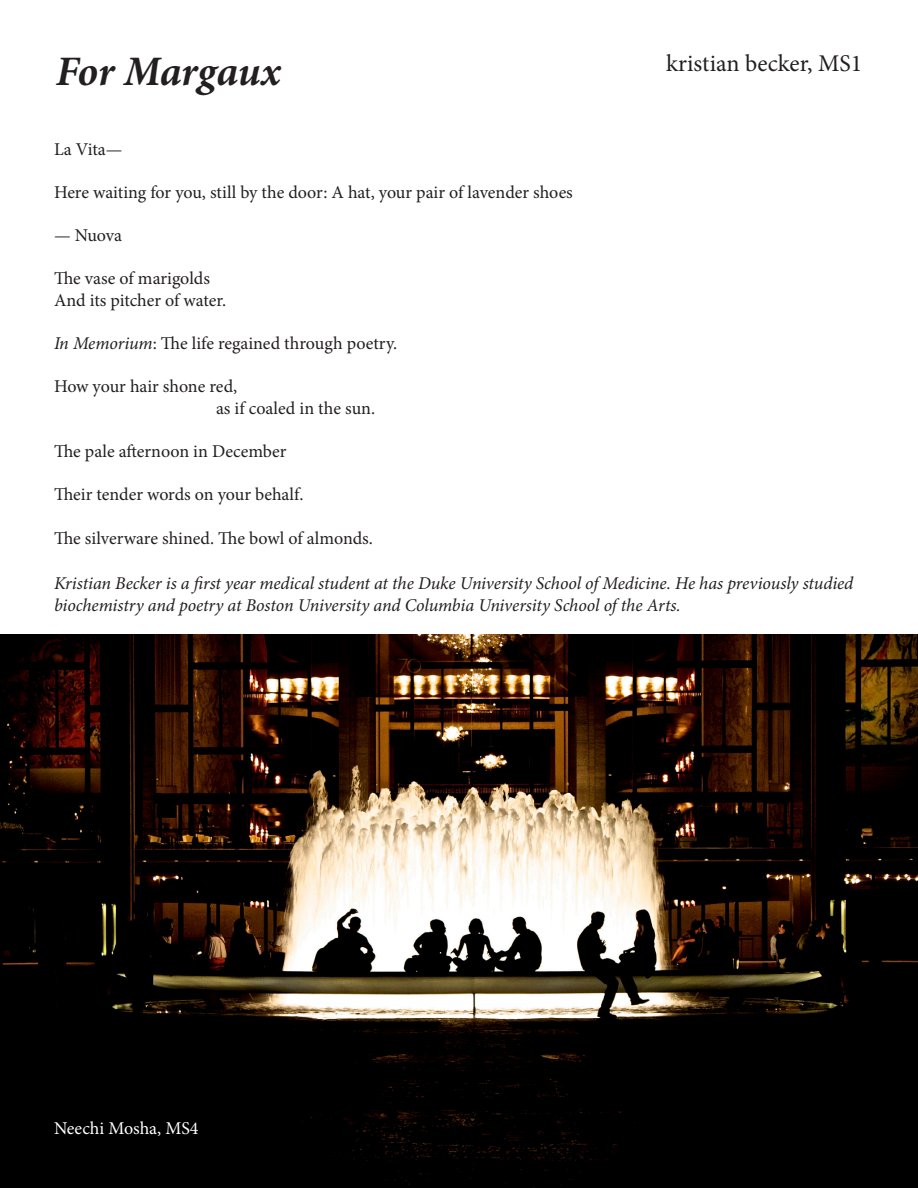
<style>
.page{position:relative;width:918px;height:1188px;background:#fff}
.page>*{position:absolute;margin:0;border:0;box-sizing:border-box;transform-origin:0 0}
.t1{font:italic 700 42px "Minion Pro";letter-spacing:-.005em;color:#231f20}
.t2{font:24px "Minion Pro";color:#231f20}
.t3{font:18px "Minion Pro";color:#231f20}
.t4{font:italic 18px/21.6px "Minion Pro";letter-spacing:-.005em;color:#231f20}
.t5{font:18px "Minion Pro";color:#fff}
.s1{font-style:italic}
</style>
<div class="page">
<img style="left:1px;top:634px;width:916px;height:554px">
<p class="t1" style="left:56px;top:41px;width:227px">For Margaux</p>
<p class="t2" style="left:666px;top:48px;width:198px">kristian becker, MS1</p>
<p class="t3" style="left:54px;top:137px;width:70px">La Vita—</p>
<p class="t3" style="left:54px;top:180px;width:520px">Here waiting for you, still by the door: A hat, your pair of lavender shoes</p>
<p class="t3" style="left:54px;top:223px;width:70px">— Nuova</p>
<p class="t3" style="left:54px;top:267px;width:157px">The vase of marigolds</p>
<p class="t3" style="left:54px;top:288px;width:174px">And its pitcher of water.</p>
<p class="t3" style="left:54px;top:331px;width:345px"><span class="s1">In Memorium</span>: The life regained through poetry.</p>
<p class="t3" style="left:54px;top:375px;width:185px">How your hair shone red,</p>
<p class="t3" style="left:216px;top:396px;width:161px">as if coaled in the sun.</p>
<p class="t3" style="left:54px;top:439px;width:234px">The pale afternoon in December</p>
<p class="t3" style="left:54px;top:483px;width:251px">Their tender words on your behalf.</p>
<p class="t3" style="left:54px;top:526px;width:320px">The silverware shined. The bowl of almonds.</p>
<p class="t4" style="left:54px;top:573px;width:801px">Kristian Becker is a first year medical student at the Duke University School of Medicine. He has previously studied biochemistry and poetry at Boston University and Columbia University School of the Arts.</p>
<p class="t5" style="left:54px;top:1116px;width:146px">Neechi Mosha, MS4</p>
</div>
